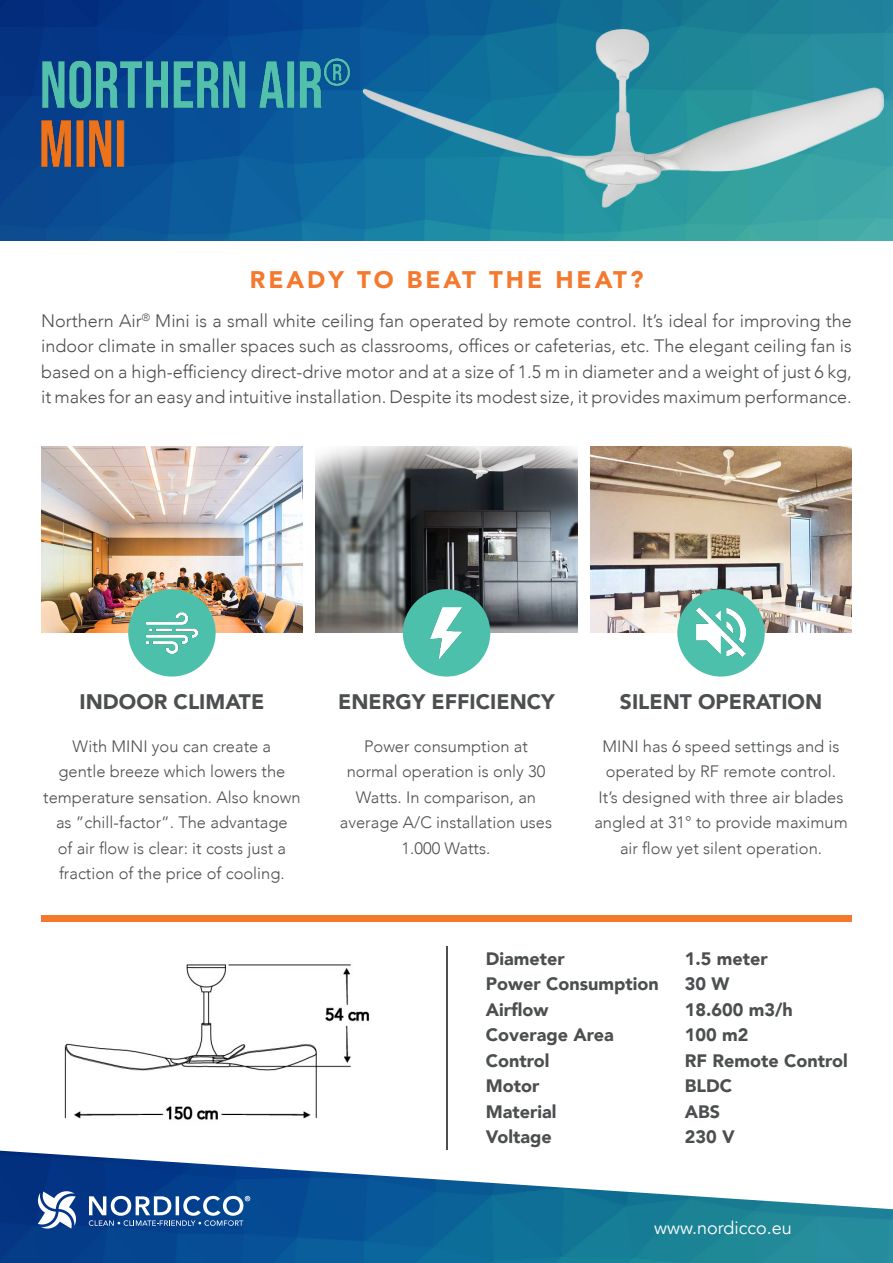
<style>
.page{position:relative;width:893px;height:1263px;background:#fff}
.page>*{position:absolute;margin:0;border:0;box-sizing:border-box;transform-origin:0 0}
.t1{font:900 24px "Avenir";letter-spacing:.125em;color:#f4792d}
.t2{font:900 21px "Avenir";color:#4c4f50}
.t3{font:300 18px/25.5px "Avenir";color:#4c4f50;text-align:justify}
.t4{font:900 18px "Avenir";color:#4c4f50}
.t5{font:18px "Avenir";color:#fff}
.t6{font:300 16.5px/25.5px "Avenir";color:#4c4f50;text-align:center}
</style>
<div class="page">
<img style="left:0;top:0;width:893px;height:240px">
<img style="left:0;top:1151px;width:893px;height:112px">
<svg style="left:36px;top:1189px;width:42px;height:41px"></svg>
<svg style="left:89px;top:1196px;width:161px;height:30px"></svg>
<img style="left:34px;top:54px;width:317px;height:70px">
<img style="left:32px;top:112px;width:119px;height:71px">
<img style="left:41px;top:446px;width:262px;height:187px">
<img style="left:590px;top:446px;width:262px;height:187px">
<img style="left:316px;top:446px;width:261px;height:187px">
<div style="left:41px;top:915px;width:811px;height:6px;background:#f4792d"></div>
<hr style="left:446px;top:946px;width:1px;height:204px;background:#4c4f50">
<img style="left:64px;top:964px;width:306px;height:156px">
<div style="left:128px;top:589px;width:88px;height:87px;background:#4dc0ab;border-radius:50%"></div>
<div style="left:403px;top:589px;width:87px;height:87px;background:#4dc0ab;border-radius:50%"></div>
<div style="left:677px;top:589px;width:88px;height:87px;background:#4dc0ab;border-radius:50%"></div>
<img style="left:354px;top:20px;width:537px;height:194px">
<img style="left:696px;top:607px;width:50px;height:50px">
<img style="left:430px;top:608px;width:32px;height:50px">
<img style="left:146px;top:612px;width:52px;height:42px">
<p class="t1" style="left:250px;top:259px;width:395px">READY TO BEAT THE HEAT?</p>
<p class="t3" style="left:41px;top:308px;width:812px">Northern Air<sup>®</sup> Mini is a small white ceiling fan operated by remote control. It’s ideal for improving the indoor climate in smaller spaces such as classrooms, offices or cafeterias, etc. The elegant ceiling fan is based on a high-efficiency direct-drive motor and at a size of 1.5 m in diameter and a weight of just 6 kg, it makes for an easy and intuitive installation. Despite its modest size, it provides maximum performance.</p>
<p class="t2" style="left:80px;top:684px;width:186px">INDOOR CLIMATE</p>
<p class="t6" style="left:43px;top:733px;width:259px">With MINI you can create a<br>gentle breeze which lowers the temperature sensation. Also known as ”chill-factor”. The advantage<br>of air flow is clear: it costs just a fraction of the price of cooling.</p>
<p class="t2" style="left:338px;top:684px;width:218px">ENERGY EFFICIENCY</p>
<p class="t6" style="left:340px;top:733px;width:214px">Power consumption at normal operation is only 30<br>Watts. In comparison, an average A/C installation uses<br>1.000 Watts.</p>
<p class="t2" style="left:620px;top:684px;width:204px">SILENT OPERATION</p>
<p class="t6" style="left:594px;top:733px;width:255px">MINI has 6 speed settings and is operated by RF remote control.<br>It’s designed with three air blades angled at 31° to provide maximum air flow yet silent operation.</p>
<p class="t4" style="left:486px;top:943px;width:80px">Diameter</p>
<p class="t4" style="left:486px;top:968px;width:174px">Power Consumption</p>
<p class="t4" style="left:486px;top:994px;width:64px">Airflow</p>
<p class="t4" style="left:486px;top:1019px;width:129px">Coverage Area</p>
<p class="t4" style="left:486px;top:1045px;width:65px">Control</p>
<p class="t4" style="left:486px;top:1070px;width:55px">Motor</p>
<p class="t4" style="left:486px;top:1096px;width:72px">Material</p>
<p class="t4" style="left:486px;top:1121px;width:68px">Voltage</p>
<p class="t4" style="left:685px;top:943px;width:84px">1.5 meter</p>
<p class="t4" style="left:685px;top:968px;width:46px">30 W</p>
<p class="t4" style="left:685px;top:994px;width:109px">18.600 m3/h</p>
<p class="t4" style="left:685px;top:1019px;width:65px">100 m2</p>
<p class="t4" style="left:685px;top:1045px;width:164px">RF Remote Control</p>
<p class="t4" style="left:685px;top:1070px;width:49px">BLDC</p>
<p class="t4" style="left:685px;top:1096px;width:37px">ABS</p>
<p class="t4" style="left:685px;top:1121px;width:51px">230 V</p>
<p class="t5" style="left:654px;top:1217px;width:139px">www.nordicco.eu</p>
</div>
